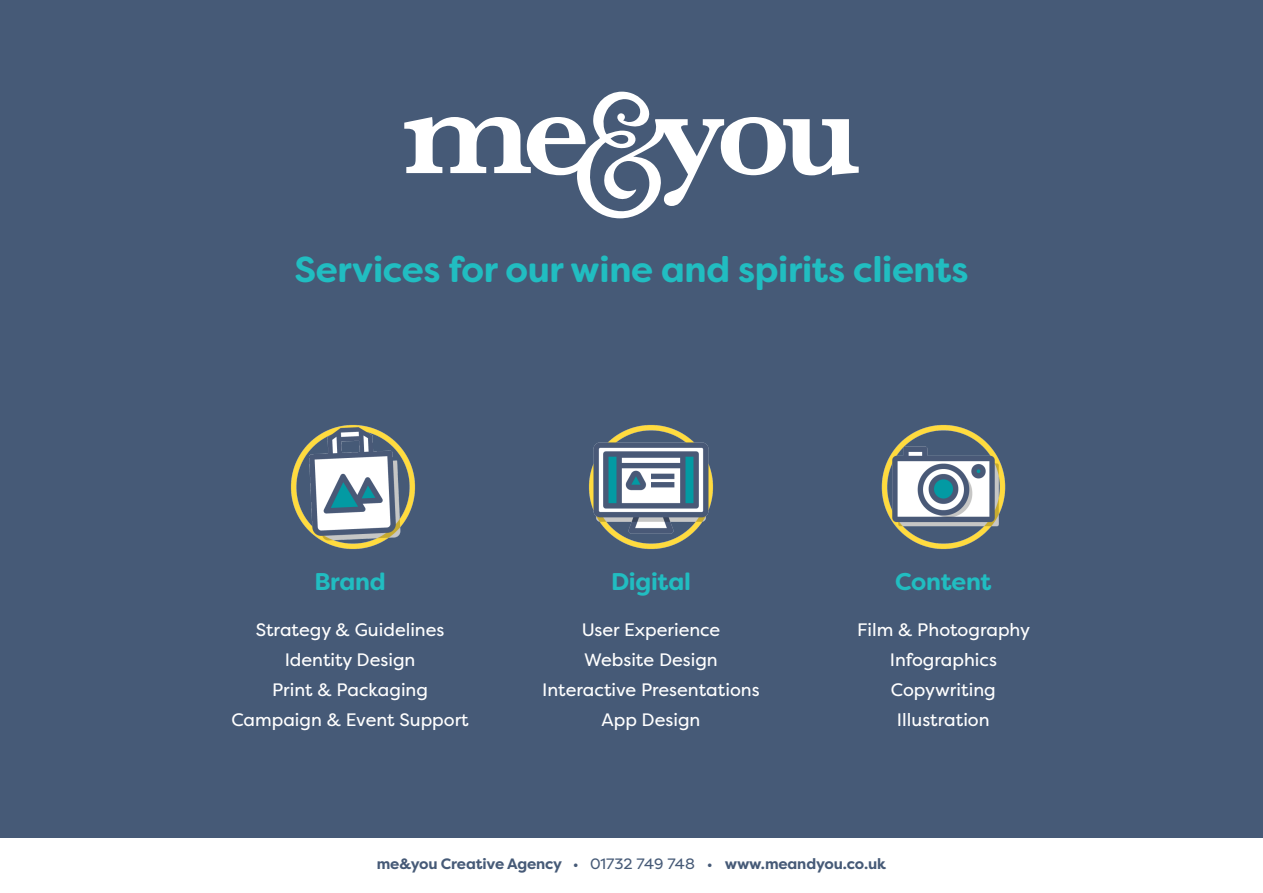
<style>
.page{position:relative;width:1263px;height:893px;background:#465a77}
.page>*{position:absolute;margin:0;border:0;box-sizing:border-box;transform-origin:0 0}
.t1{font:700 36px "Filson Soft";letter-spacing:-.01em;color:#21bdc1}
.t2{font:700 24.15px "Filson Soft";letter-spacing:-.01em;color:#21bdc1}
.t3{font:18px/30px "Filson Pro";color:#fff;text-align:center}
.t4{font:700 15px "Filson Pro";letter-spacing:-.01em;color:#465a77}
.s1{font-weight:400}
</style>
<div class="page">
<svg style="left:404px;top:92px;width:455px;height:126px"></svg>
<img style="left:291px;top:425px;width:124px;height:124px">
<img style="left:881px;top:425px;width:125px;height:124px">
<img style="left:589px;top:425px;width:124px;height:124px">
<div style="left:0;top:839px;width:1263px;height:54px;background:#fff"></div>
<h1 class="t1" style="left:295px;top:246px;width:675px">Services for our wine and spirits clients</h1>
<h2 class="t2" style="left:314px;top:566px;width:73px">Brand</h2>
<h2 class="t2" style="left:611px;top:566px;width:81px">Digital</h2>
<h2 class="t2" style="left:895px;top:566px;width:98px">Content</h2>
<p class="t3" style="left:231px;top:614px;width:239px">Strategy &amp; Guidelines<br>Identity Design<br>Print &amp; Packaging<br>Campaign &amp; Event Support</p>
<p class="t3" style="left:542px;top:614px;width:219px">User Experience<br>Website Design<br>Interactive Presentations<br>App Design</p>
<p class="t3" style="left:857px;top:614px;width:175px">Film &amp; Photography<br>Infographics<br>Copywriting<br>Illustration</p>
<p class="t4" style="left:377px;top:854px;width:511px">me&amp;you Creative Agency <span class="s1">• 01732 749 748 •</span> www.meandyou.co.uk</p>
</div>
